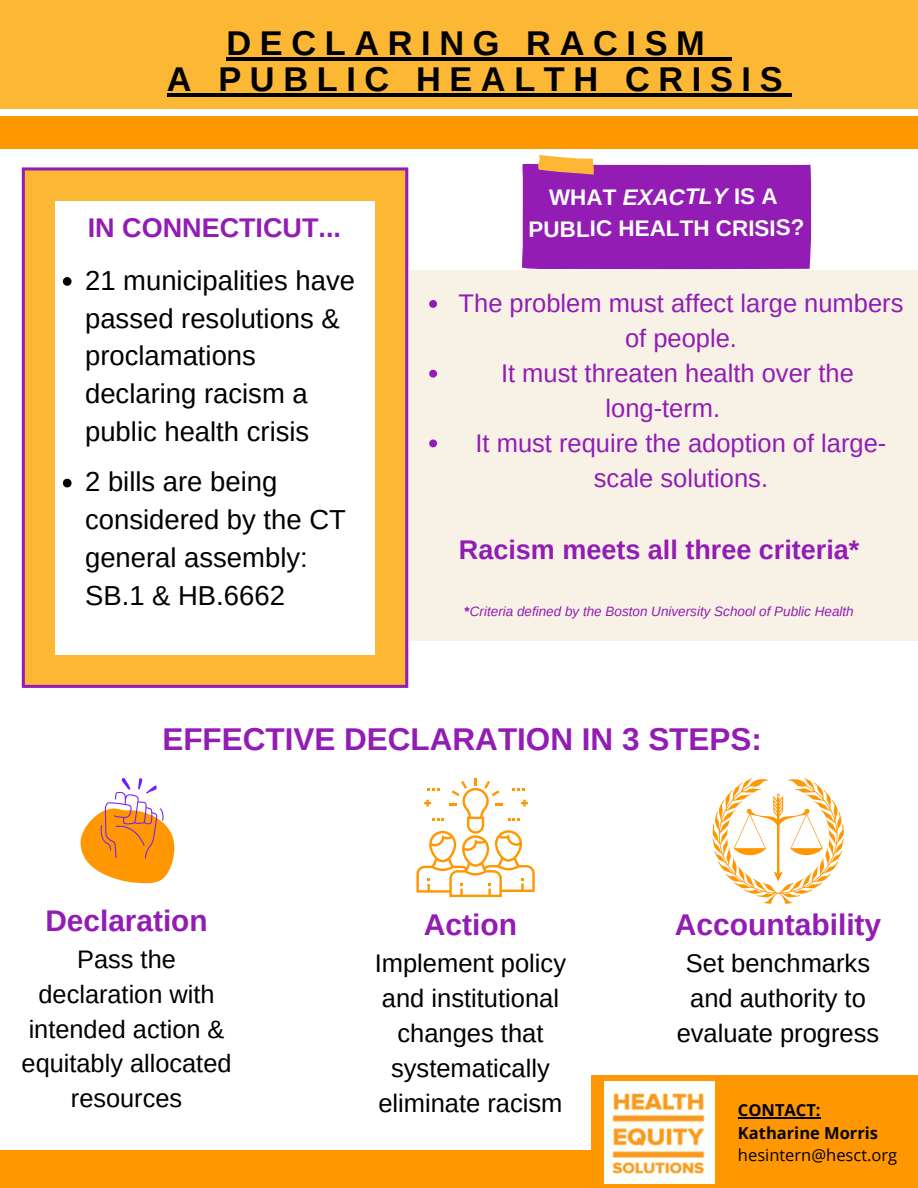
<style>
.page{position:relative;width:918px;height:1188px;background:#fff}
.page>*{position:absolute;margin:0;border:0;box-sizing:border-box;transform-origin:0 0}
.t1{font:700 34.35px "Arimo";letter-spacing:.25em;color:#000}
.t2{font:700 31.5px "Arimo";color:#921cb4}
.t3{font:700 30px "Arimo";color:#921cb4}
.t4{font:700 29.85px "Arimo";color:#921cb4}
.t5{font:27.45px/37.8px "Arimo";color:#000}
.t6{font:700 27px "Arimo";color:#921cb4}
.t7{font:25.5px/34.8px "Arimo";color:#921cb4;text-align:center}
.t8{font:25.5px/34.8px "Arimo";color:#000;text-align:center}
.t9{font:25.35px/34.7px "Arimo";color:#000;text-align:center}
.t10{font:700 22.5px "Arimo";letter-spacing:-.005em;color:#fcfff9}
.t11{font:16.5px/22.5px "Open Sans";color:#000}
.t12{font:700 16.5px "Open Sans";color:#000}
.t13{font:italic 13.5px "Arimo";color:#921cb4}
.s1{font-style:italic}
.s2{font-weight:700;font-style:normal}
.s3{font-weight:700}
</style>
<div class="page">
<div style="left:0;top:0;width:918px;height:109px;background:#fcb735"></div>
<div style="left:0;top:116px;width:918px;height:33px;background:#ff9702"></div>
<div style="left:0;top:1150px;width:918px;height:38px;background:#ff9702"></div>
<svg style="left:522px;top:155px;width:289px;height:114px;background:#9d31b6"></svg>
<svg style="left:22px;top:167px;width:386px;height:521px;background:#f2a841"></svg>
<div style="left:55px;top:201px;width:320px;height:454px;background:#fff"></div>
<div style="left:409px;top:270px;width:509px;height:371px;background:#f8f2e6"></div>
<svg style="left:429px;top:300px;width:8px;height:8px"></svg>
<svg style="left:429px;top:370px;width:8px;height:8px"></svg>
<svg style="left:429px;top:439px;width:8px;height:8px"></svg>
<svg style="left:80px;top:778px;width:95px;height:106px"></svg>
<svg style="left:63px;top:277px;width:9px;height:9px"></svg>
<svg style="left:63px;top:479px;width:9px;height:8px"></svg>
<svg style="left:416px;top:778px;width:119px;height:119px"></svg>
<svg style="left:712px;top:778px;width:132px;height:126px"></svg>
<hr style="left:167px;top:94px;width:624px;height:3px;background:#000">
<hr style="left:227px;top:58px;width:486px;height:3px;background:#000">
<hr style="left:713px;top:58px;width:19px;height:3px;background:#000">
<div style="left:591px;top:1076px;width:327px;height:88px;background:#ff9702"></div>
<img style="left:604px;top:1082px;width:109px;height:102px">
<hr style="left:738px;top:1117px;width:83px;height:1px;background:#000">
<p class="t1" style="left:227px;top:24px;width:480px">DECLARING RACISM</p>
<p class="t1" style="left:167px;top:60px;width:617px">A PUBLIC HEALTH CRISIS</p>
<p class="t10" style="left:549px;top:185px;width:230px">WHAT <span class="s1">EXACTLY</span> IS A</p>
<p class="t6" style="left:88px;top:213px;width:255px">IN CONNECTICUT...</p>
<p class="t10" style="left:529px;top:216px;width:278px">PUBLIC HEALTH CRISIS?</p>
<p class="t5" style="left:85px;top:261px;width:271px">21 municipalities have passed resolutions &amp; proclamations declaring racism a public health crisis</p>
<p class="t5" style="left:85px;top:463px;width:262px">2 bills are being considered by the CT general assembly:<br>SB.1 &amp; HB.6662</p>
<p class="t7" style="left:459px;top:286px;width:446px">The problem must affect large numbers of people.</p>
<p class="t7" style="left:501px;top:356px;width:354px">It must threaten health over the</p>
<p class="t7" style="left:605px;top:391px;width:116px">long-term.</p>
<p class="t7" style="left:476px;top:426px;width:412px">It must require the adoption of large&shy;scale solutions.</p>
<p class="t6" style="left:459px;top:534px;width:402px">Racism meets all three criteria*</p>
<p class="t13" style="left:465px;top:604px;width:391px"><span class="s2">*</span>Criteria defined by the Boston University School of Public Health</p>
<p class="t2" style="left:162px;top:722px;width:601px">EFFECTIVE DECLARATION IN 3 STEPS:</p>
<p class="t4" style="left:45px;top:904px;width:164px">Declaration</p>
<p class="t9" style="left:22px;top:942px;width:211px">Pass the declaration with intended action &amp; equitably allocated resources</p>
<p class="t3" style="left:424px;top:908px;width:95px">Action</p>
<p class="t8" style="left:375px;top:946px;width:193px">Implement policy and institutional changes that systematically eliminate racism</p>
<p class="t3" style="left:675px;top:908px;width:208px">Accountability</p>
<p class="t8" style="left:677px;top:946px;width:204px">Set benchmarks and authority to evaluate progress</p>
<p class="t12" style="left:738px;top:1098px;width:84px">CONTACT:</p>
<p class="t11" style="left:738px;top:1121px;width:161px"><span class="s3">Katharine Morris </span>hesintern@hesct.org</p>
</div>
